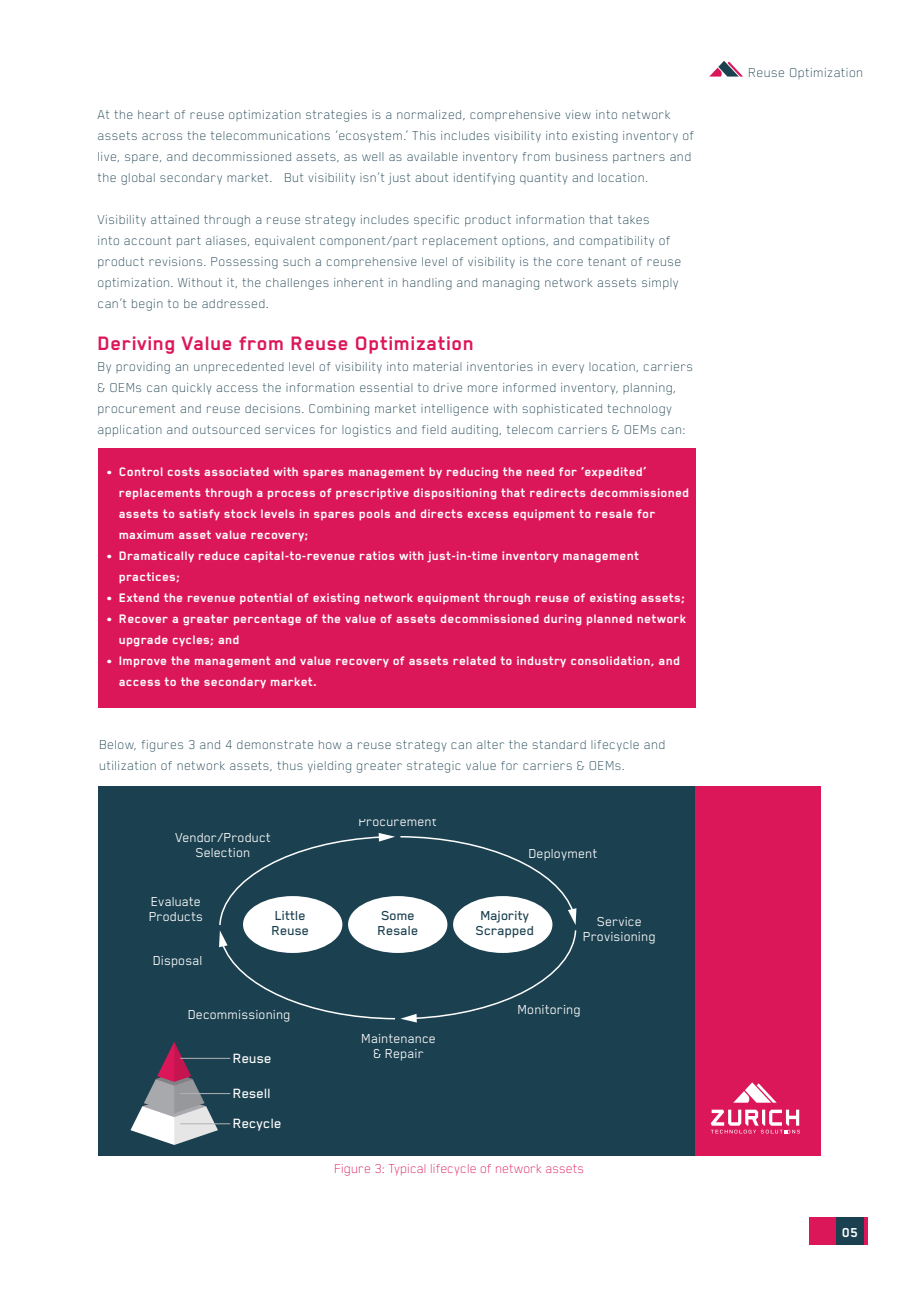
<style>
.page{position:relative;width:919px;height:1289px;background:#fff}
.page>*{position:absolute;margin:0;border:0;box-sizing:border-box;transform-origin:0 0}
.Titulo-Vermelho{font:700 22.5px "Blender Pro";letter-spacing:.02em;color:#dc1759}
.t1{font:500 15.45px "Blender Pro";color:#fff}
.Texto-Azul{font:100 15px/21px "Blender Pro";letter-spacing:.02em;color:#1b404f}
.t2{font:15px/15px "Blender Pro";color:#fff;text-align:center}
.Texto-Magenta{font:100 15px "Blender Pro";color:#dc1759}
.t3{font:500 15px/15px "Blender Pro";color:#1b404f}
.t4{font:700 15px "Blender Pro";color:#fff}
.t5{font:700 14.25px/21px "Blender Pro";letter-spacing:.02em;color:#fff}
</style>
<div class="page">
<div style="left:98px;top:447px;width:597px;height:260px;background:#dc1759"></div>
<div style="left:808px;top:1216px;width:28px;height:28px;background:#dc1759"></div>
<hr style="left:864px;top:1216px;width:3px;height:28px;background:#dc1759">
<div style="left:836px;top:1216px;width:28px;height:28px;background:#1b404f"></div>
<div style="left:98px;top:786px;width:597px;height:369px;background:#1b404f"></div>
<div style="left:695px;top:786px;width:126px;height:369px;background:#dc1759"></div>
<svg style="left:734px;top:1082px;width:42px;height:20px"></svg>
<svg style="left:710px;top:1109px;width:89px;height:24px"></svg>
<svg style="left:130px;top:1042px;width:88px;height:102px"></svg>
<hr style="left:180px;top:1057px;width:50px;height:1px;background:#b2b3b7">
<hr style="left:180px;top:1093px;width:50px;height:1px;background:#b2b3b7">
<hr style="left:180px;top:1123px;width:50px;height:1px;background:#b2b3b7">
<svg style="left:709px;top:61px;width:34px;height:16px"></svg>
<svg style="left:219px;top:833px;width:358px;height:189px"></svg>
<div style="left:243px;top:896px;width:99px;height:56px;background:#fff;border-radius:50%"></div>
<div style="left:348px;top:896px;width:99px;height:56px;background:#fff;border-radius:50%"></div>
<div style="left:453px;top:896px;width:99px;height:56px;background:#fff;border-radius:50%"></div>
<p class="Texto-Azul" style="left:98px;top:103px;width:598px">At the heart of reuse optimization strategies is a normalized, comprehensive view into network assets across the telecommunications ‘ecosystem.’ This includes visibility into existing inventory of live, spare, and decommissioned assets, as well as available inventory from business partners and the global secondary market. But visibility isn’t just about identifying quantity and location.</p>
<p class="Texto-Azul" style="left:98px;top:208px;width:585px">Visibility attained through a reuse strategy includes specific product information that takes<br>into account part aliases, equivalent component/part replacement options, and compatibility of product revisions. Possessing such a comprehensive level of visibility is the core tenant of reuse optimization. Without it, the challenges inherent in handling and managing network assets simply can’t begin to be addressed.</p>
<p class="Titulo-Vermelho" style="left:98px;top:331px;width:378px">Deriving Value from Reuse Optimization</p>
<p class="Texto-Azul" style="left:98px;top:355px;width:597px">By providing an unprecedented level of visibility into material inventories in every location, carriers &amp; OEMs can quickly access the information essential to drive more informed inventory, planning, procurement and reuse decisions. Combining market intelligence with sophisticated technology application and outsourced services for logistics and field auditing, telecom carriers &amp; OEMs can:</p>
<p class="t5" style="left:119px;top:461px;width:572px;text-indent:-13px">• Control costs associated with spares management by reducing the need for ‘expedited’ replacements through a process of prescriptive dispositioning that redirects decommissioned assets to satisfy stock levels in spares pools and directs excess equipment to resale for maximum asset value recovery;</p>
<p class="t5" style="left:119px;top:545px;width:521px;text-indent:-13px">• Dramatically reduce capital-to-revenue ratios with just-in-time inventory management practices;</p>
<p class="t5" style="left:106px;top:587px;width:580px">• Extend the revenue potential of existing network equipment through reuse of existing assets;</p>
<p class="t5" style="left:119px;top:608px;width:568px;text-indent:-13px">• Recover a greater percentage of the value of assets decommissioned during planned network upgrade cycles; and</p>
<p class="t5" style="left:119px;top:650px;width:562px;text-indent:-13px">• Improve the management and value recovery of assets related to industry consolidation, and access to the secondary market.</p>
<p class="Texto-Azul" style="left:99px;top:733px;width:568px">Below, figures 3 and 4 demonstrate how a reuse strategy can alter the standard lifecycle and utilization of network assets, thus yielding greater strategic value for carriers &amp; OEMs.</p>
<p class="t2" style="left:175px;top:829px;width:97px">Vendor/Product<br>Selection</p>
<p class="t2" style="left:149px;top:893px;width:56px;text-align:left">Evaluate<br>Products</p>
<p class="t2" style="left:153px;top:952px;width:51px">Disposal</p>
<p class="t3" style="left:272px;top:907px;width:39px">Little<br>Reuse</p>
<p class="t2" style="left:188px;top:1005px;width:104px">Decommissioning</p>
<p class="t1" style="left:233px;top:1049px;width:40px">Reuse</p>
<p class="t1" style="left:233px;top:1084px;width:40px">Resell</p>
<p class="t1" style="left:233px;top:1115px;width:50px">Recycle</p>
<p class="t2" style="left:358px;top:813px;width:80px">Procurement</p>
<p class="t2" style="left:528px;top:845px;width:70px">Deployment</p>
<p class="t3" style="left:378px;top:907px;width:42px">Some<br>Resale</p>
<p class="t3" style="left:476px;top:907px;width:60px;text-align:center">Majority<br>Scrapped</p>
<p class="t2" style="left:583px;top:913px;width:74px">Service<br>Provisioning</p>
<p class="t2" style="left:361px;top:1030px;width:76px">Maintenance &amp; Repair</p>
<p class="t2" style="left:518px;top:1001px;width:65px">Monitoring</p>
<p class="Texto-Magenta" style="left:334px;top:1160px;width:251px">Figure 3: Typical lifecycle of network assets</p>
<p class="Texto-Azul" style="left:748px;top:61px;width:117px">Reuse Optimization</p>
<p class="t4" style="left:842px;top:1223px;width:17px">0 54</p>
</div>
